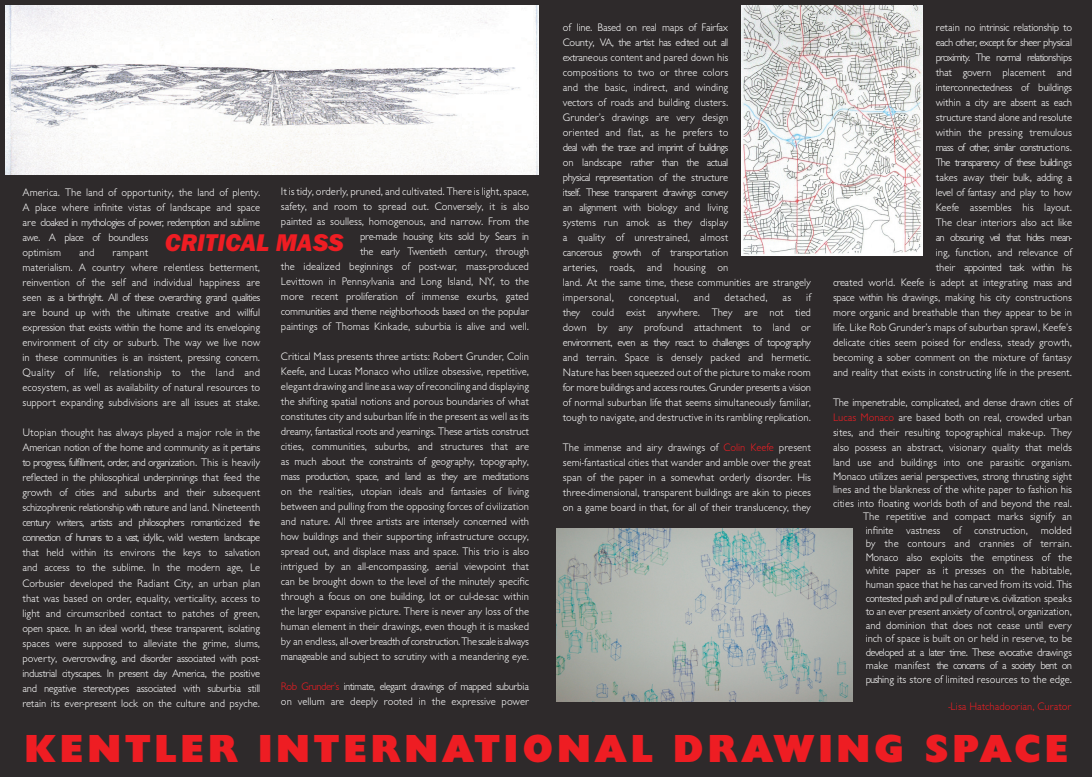
<style>
.page{position:relative;width:1092px;height:777px;background:#fff}
.page>*{position:absolute;margin:0;border:0;box-sizing:border-box;transform-origin:0 0}
.t1{font:37.5px "Gallant";letter-spacing:.15em;color:#ee1d23}
.t2{font:italic 800 25px "Franklin Gothic H";color:#ee1d23}
.t3{font:300 11.25px/15px "Chantilly LH";color:#fff;text-align:justify}
.t4{font:300 11.25px/15px "Chantilly LH";letter-spacing:-.05em;color:#fff}
.t5{font:300 11.25px "Chantilly LH";color:#ee1d23}
.t6{font:300 11.25px "Chantilly LH";letter-spacing:.025em;color:#fff}
.s1{color:#ee1d23}
</style>
<div class="page">
<div style="left:0;top:0;width:1091px;height:776px;background:#2e2a2b"></div>
<img style="left:6px;top:6px;width:532px;height:168px">
<img style="left:741px;top:6px;width:180px;height:250px">
<img style="left:556px;top:528px;width:296px;height:173px">
<p class="t3" style="left:281px;top:184px;width:249px;text-align:right">It is tidy, orderly, pruned, and cultivated. There is light, space, safety, and room to spread out. Conversely, it is also painted as soulless, homogenous, and narrow. From the pre-made housing kits sold by Sears in<br>the early Twentieth century, through<br>the idealized beginnings of post-war, mass-produced Levittown in Pennsylvania and Long Island, NY, to the more recent proliferation of immense exurbs, gated communities and theme neighborhoods based on the popular paintings of Thomas Kinkade, suburbia is alive and well.</p>
<p class="t3" style="left:281px;top:349px;width:250px">Critical Mass presents three artists: Robert Grunder, Colin Keefe, and Lucas Monaco who utilize obsessive, repetitive, elegant drawing and line as a way of reconciling and displaying the shifting spatial notions and porous boundaries of what constitutes city and suburban life in the present as well as its dreamy, fantastical roots and yearnings. These artists construct cities, communities, suburbs, and structures that are as much about the constraints of geography, topography, mass production, space, and land as they are meditations on the realities, utopian ideals and fantasies of living between and pulling from the opposing forces of civilization and nature. All three artists are intensely concerned with how buildings and their supporting infrastructure occupy, spread out, and displace mass and space. This trio is also intrigued by an all-encompassing, aerial viewpoint that can be brought down to the level of the minutely specific through a focus on one building, lot or cul-de-sac within the larger expansive picture. There is never any loss of the human element in their drawings, even though it is masked by an endless, all-over breadth of construction. The scale is always manageable and subject to scrutiny with a meandering eye.</p>
<p class="t4" style="left:281px;top:679px;width:249px"><span class="s1">Rob Grunder’s</span> intimate, elegant drawings of mapped suburbia on vellum are deeply rooted in the expressive power</p>
<p class="t3" style="left:22px;top:185px;width:239px;text-align:left">America. The land of opportunity, the land of plenty.<br>A place where infinite vistas of landscape and space are cloaked in mythologies of power, redemption and sublime awe. A place of boundless<br>optimism</p>
<h2 class="t2" style="left:165px;top:228px;width:180px">CRITICAL MASS</h2>
<p class="t3" style="left:79px;top:245px;width:17px">and</p>
<p class="t3" style="left:22px;top:245px;width:239px;text-align:left;text-indent:90px">rampant<br>materialism. A country where relentless betterment, reinvention of the self and individual happiness are seen as a birthright. All of these overarching grand qualities are bound up with the ultimate creative and willful expression that exists within the home and its enveloping environment of city or suburb. The way we live now in these communities is an insistent, pressing concern.<br>Quality of life, relationship to the land and ecosystem, as well as availability of natural resources to support expanding subdivisions are all issues at stake.</p>
<p class="t3" style="left:22px;top:425px;width:239px">Utopian thought has always played a major role in the American notion of the home and community as it pertains to progress, fulfillment, order, and organization. This is heavily reflected in the philosophical underpinnings that feed the growth of cities and suburbs and their subsequent schizophrenic relationship with nature and land. Nineteenth century writers, artists and philosophers romanticized the connection of humans to a vast, idyllic, wild western landscape that held within its environs the keys to salvation and access to the sublime. In the modern age, Le Corbusier developed the Radiant City, an urban plan that was based on order, equality, verticality, access to light and circumscribed contact to patches of green, open space. In an ideal world, these transparent, isolating spaces were supposed to alleviate the grime, slums, poverty, overcrowding, and disorder associated with post&shy;industrial cityscapes. In present day America, the positive and negative stereotypes associated with suburbia still retain its ever-present lock on the culture and psyche.</p>
<p class="t3" style="left:562px;top:20px;width:249px;text-align:left">of line. Based on real maps of Fairfax<br>County, VA, the artist has edited out all<br>extraneous content and pared down his<br>compositions to two or three colors<br>and the basic, indirect, and winding<br>vectors of roads and building clusters.<br>Grunder’s drawings are very design<br>oriented and flat, as he prefers to<br>deal with the trace and imprint of buildings<br>on landscape rather than the actual<br>physical representation of the structure<br>itself. These transparent drawings convey<br>an alignment with biology and living<br>systems run amok as they display<br>a quality of unrestrained, almost<br>cancerous growth of transportation<br>arteries, roads, and housing on<br>land. At the same time, these communities are strangely impersonal,</p>
<p class="t3" style="left:562px;top:290px;width:249px;text-indent:243px">if they could exist anywhere. They are not tied down by any profound attachment to land or environment, even as they react to challenges of topography and terrain. Space is densely packed and hermetic.<br>Nature has been squeezed out of the picture to make room for more buildings and access routes. Grunder presents a vision of normal suburban life that seems simultaneously familiar, tough to navigate, and destructive in its rambling replication.</p>
<p class="t3" style="left:562px;top:440px;width:249px">The immense and airy drawings of <span class="s1">Colin Keefe</span> present semi-fantastical cities that wander and amble over the great span of the paper in a somewhat orderly disorder. His three-dimensional, transparent buildings are akin to pieces on a game board in that, for all of their translucency, they</p>
<p class="t6" style="left:628px;top:291px;width:52px">conceptual,</p>
<p class="t3" style="left:693px;top:290px;width:17px">and</p>
<p class="t6" style="left:724px;top:291px;width:45px">detached,</p>
<p class="t3" style="left:782px;top:290px;width:10px">as</p>
<p class="t3" style="left:832px;top:20px;width:240px;text-align:right">retain no intrinsic relationship to<br>each other, except for sheer physical<br>proximity. The normal relationships<br>that govern placement and<br>interconnectedness of buildings<br>within a city are absent as each<br>structure stand alone and resolute<br>within the pressing tremulous<br>mass of other, similar constructions.<br>The transparency of these buildings<br>takes away their bulk, adding a<br>level of fantasy and play to how<br>Keefe assembles his layout.<br>The clear interiors also act like<br>an obscuring veil that hides mean-<br>ing, function, and relevance of<br>their appointed task within his<br>created world. Keefe is adept at integrating mass and space within his drawings, making his city constructions more organic and breathable than they appear to be in life. Like Rob Grunder’s maps of suburban sprawl, Keefe’s delicate cities seem poised for endless, steady growth, becoming a sober comment on the mixture of fantasy and reality that exists in constructing life in the present.</p>
<p class="t3" style="left:832px;top:395px;width:240px">The impenetrable, complicated, and dense drawn cities of <span class="s1">Lucas Monaco</span> are based both on real, crowded urban sites, and their resulting topographical make-up. They also possess an abstract, visionary quality that melds land use and buildings into one parasitic organism.</p>
<p class="t3" style="left:832px;top:469px;width:240px;line-height:13.5px;text-align:right">Monaco utilizes aerial perspectives, strong thrusting sight lines and the blankness of the white paper to fashion his cities into floating worlds both of and beyond the real.<br>The repetitive and compact marks signify an infinite vastness of construction, molded<br>by the contours and crannies of terrain.<br>Monaco also exploits the emptiness of the<br>white paper as it presses on the habitable,<br>human space that he has carved from its void. This contested push and pull of nature vs. civilization speaks<br>to an ever present anxiety of control, organization,<br>and dominion that does not cease until every<br>inch of space is built on or held in reserve, to be developed at a later time. These evocative drawings<br>make manifest the concerns of a society bent on<br>pushing its store of limited resources to the edge.</p>
<p class="t5" style="left:948px;top:699px;width:125px">-Lisa Hatchadoorian, Curator</p>
<h1 class="t1" style="left:25px;top:730px;width:1043px">KENTLER INTERNATIONAL DRAWING SPACE</h1>
</div>
